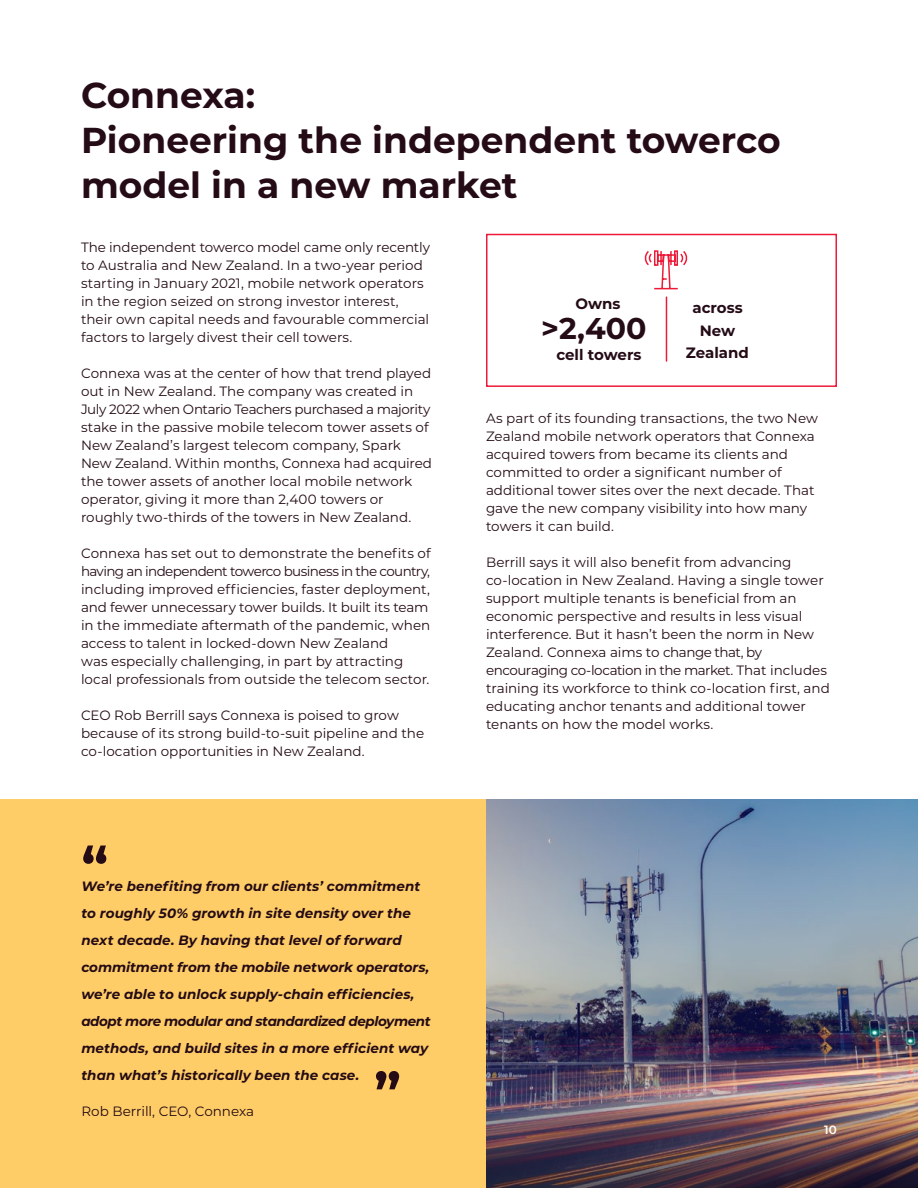
<style>
.page{position:relative;width:918px;height:1188px;background:#fff}
.page>*{position:absolute;margin:0;border:0;box-sizing:border-box;transform-origin:0 0}
.t1{font:700 54px "Montserrat";color:#240b15}
.t2{font:700 36px/45px "Montserrat";color:#240b15}
.t3{font:700 30px "Montserrat";color:#240b15}
.t4{font:700 15px/22.5px "Montserrat";color:#240b15;text-align:center}
.t5{font:13.5px/18px "Montserrat";color:#240b15}
.t6{font:italic 700 13.5px/27px "Montserrat";letter-spacing:.005em;color:#240b15}
.t7{font:600 12px "Montserrat";color:#fff}
</style>
<div class="page">
<div style="left:486px;top:234px;width:351px;height:153px;border:2px solid #ed1a39"></div>
<svg style="left:645px;top:250px;width:42px;height:40px"></svg>
<hr style="left:666px;top:297px;width:1px;height:64px;background:#ed1a39">
<img style="left:486px;top:799px;width:432px;height:276px">
<img style="left:486px;top:1075px;width:432px;height:113px">
<div style="left:0;top:799px;width:486px;height:389px;background:#ffcd67"></div>
<h2 class="t2" style="left:81px;top:71px;width:701px">Connexa:<br>Pioneering the independent towerco model in a new market</h2>
<p class="t5" style="left:81px;top:238px;width:351px">The independent towerco model came only recently to Australia and New Zealand. In a two-year period starting in January 2021, mobile network operators in the region seized on strong investor interest, their own capital needs and favourable commercial factors to largely divest their cell towers.</p>
<p class="t5" style="left:81px;top:364px;width:353px">Connexa was at the center of how that trend played out in New Zealand. The company was created in July 2022 when Ontario Teachers purchased a majority stake in the passive mobile telecom tower assets of New Zealand’s largest telecom company, Spark New Zealand. Within months, Connexa had acquired the tower assets of another local mobile network operator, giving it more than 2,400 towers or roughly two-thirds of the towers in New Zealand.</p>
<p class="t5" style="left:81px;top:544px;width:351px">Connexa has set out to demonstrate the benefits of having an independent towerco business in the country, including improved efficiencies, faster deployment, and fewer unnecessary tower builds. It built its team in the immediate aftermath of the pandemic, when access to talent in locked-down New Zealand<br>was especially challenging, in part by attracting local professionals from outside the telecom sector.</p>
<p class="t5" style="left:81px;top:706px;width:345px">CEO Rob Berrill says Connexa is poised to grow because of its strong build-to-suit pipeline and the co-location opportunities in New Zealand.</p>
<h1 class="t1" style="left:81px;top:827px;width:28px">“</h1>
<p class="t6" style="left:81px;top:872px;width:351px">We’re benefiting from our clients’ commitment to roughly 50% growth in site density over the next decade. By having that level of forward commitment from the mobile network operators, we’re able to unlock supply-chain efficiencies, adopt more modular and standardized deployment methods, and build sites in a more efficient way than what’s historically been the case.</p>
<p class="t5" style="left:81px;top:1102px;width:174px">Rob Berrill, CEO, Connexa</p>
<h1 class="t1" style="left:374px;top:1053px;width:28px">”</h1>
<p class="t4" style="left:575px;top:292px;width:47px">Owns</p>
<p class="t4" style="left:556px;top:342px;width:87px">cell towers</p>
<h3 class="t3" style="left:541px;top:306px;width:107px">&gt;2,400</h3>
<p class="t4" style="left:686px;top:296px;width:65px">across<br>New<br>Zealand</p>
<p class="t5" style="left:486px;top:409px;width:334px">As part of its founding transactions, the two New Zealand mobile network operators that Connexa acquired towers from became its clients and committed to order a significant number of additional tower sites over the next decade. That gave the new company visibility into how many towers it can build.</p>
<p class="t5" style="left:486px;top:553px;width:345px">Berrill says it will also benefit from advancing co-location in New Zealand. Having a single tower support multiple tenants is beneficial from an economic perspective and results in less visual interference. But it hasn’t been the norm in New Zealand. Connexa aims to change that, by encouraging co-location in the market. That includes training its workforce to think co-location first, and educating anchor tenants and additional tower tenants on how the model works.</p>
<p class="t7" style="left:824px;top:1121px;width:14px">10</p>
</div>
